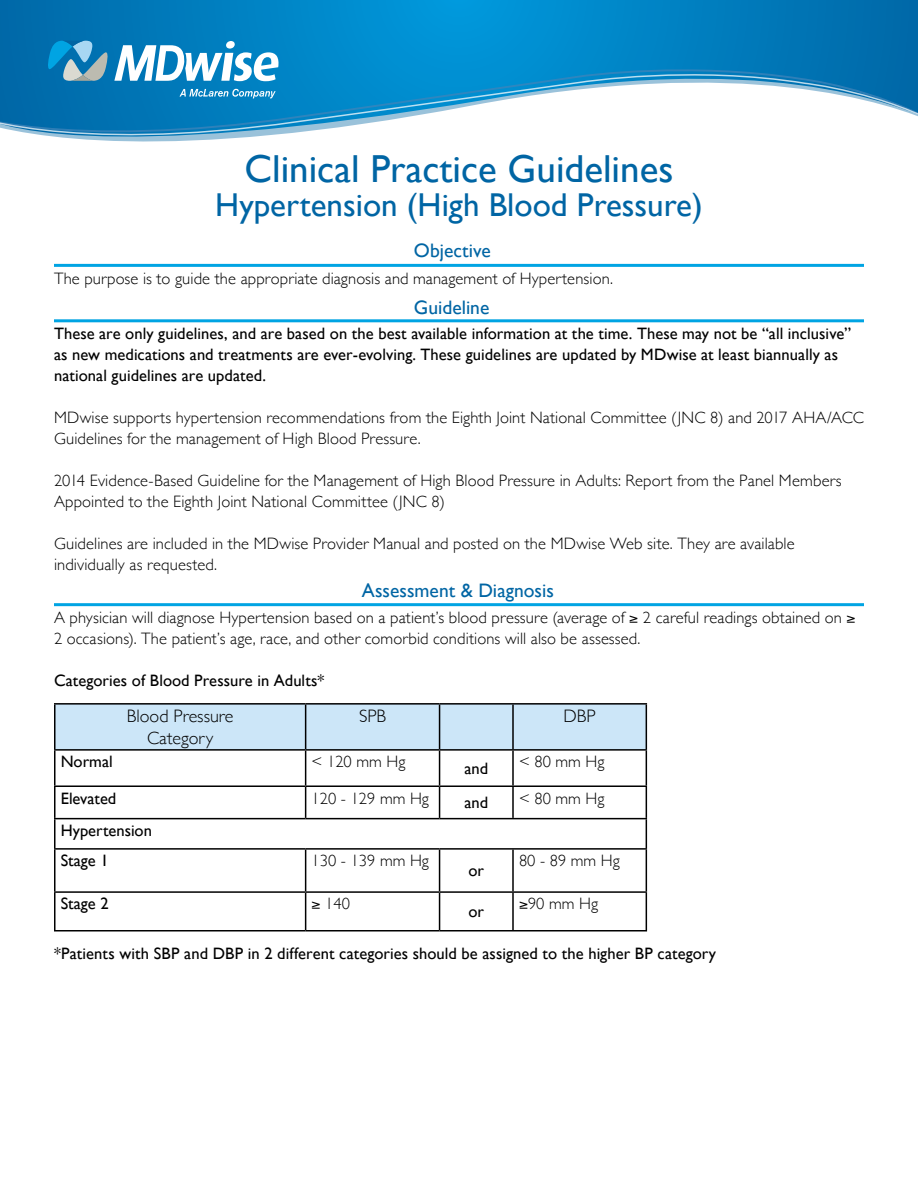
<style>
.page{position:relative;width:918px;height:1188px;background:#fff}
.page>*{position:absolute;margin:0;border:0;box-sizing:border-box;transform-origin:0 0}
.t1{font:39px "Gill Sans";color:#0065a4}
.t2{font:33px "Gill Sans";color:#0065a4}
.t3{font:19.5px "Gill Sans";color:#0065a4}
.t4{font:300 18px "Gill Sans";color:#000}
.t5{font:300 16.5px/21px "Gill Sans";letter-spacing:.005em;color:#000}
.t6{font:16.5px/21px "Gill Sans";letter-spacing:.005em;color:#000}
</style>
<div class="page">
<svg style="left:0;top:0;width:918px;height:142px"></svg>
<svg style="left:0;top:61px;width:918px;height:4px"></svg>
<svg style="left:0;top:65px;width:918px;height:72px"></svg>
<svg style="left:179px;top:89px;width:97px;height:9px"></svg>
<svg style="left:48px;top:41px;width:231px;height:40px"></svg>
<hr style="left:54px;top:264px;width:810px;height:3px;background:#00a4e3">
<hr style="left:54px;top:319px;width:810px;height:3px;background:#00a4e3">
<hr style="left:54px;top:603px;width:810px;height:3px;background:#00a4e3">
<div style="left:56px;top:705px;width:590px;height:44px;background:#cce6f8"></div>
<hr style="left:54px;top:703px;width:252px;height:2px;background:#000">
<hr style="left:54px;top:705px;width:2px;height:44px;background:#000">
<hr style="left:306px;top:703px;width:134px;height:2px;background:#000">
<hr style="left:305px;top:705px;width:1px;height:44px;background:#000">
<hr style="left:440px;top:703px;width:73px;height:2px;background:#000">
<hr style="left:439px;top:705px;width:1px;height:44px;background:#000">
<hr style="left:513px;top:703px;width:134px;height:2px;background:#000">
<hr style="left:512px;top:705px;width:2px;height:44px;background:#000">
<hr style="left:646px;top:705px;width:1px;height:44px;background:#000">
<hr style="left:54px;top:749px;width:252px;height:2px;background:#000">
<hr style="left:54px;top:751px;width:2px;height:34px;background:#000">
<hr style="left:306px;top:749px;width:134px;height:2px;background:#000">
<hr style="left:305px;top:751px;width:1px;height:34px;background:#000">
<hr style="left:440px;top:749px;width:73px;height:2px;background:#000">
<hr style="left:439px;top:751px;width:1px;height:34px;background:#000">
<hr style="left:513px;top:749px;width:134px;height:2px;background:#000">
<hr style="left:512px;top:751px;width:2px;height:34px;background:#000">
<hr style="left:646px;top:751px;width:1px;height:34px;background:#000">
<hr style="left:54px;top:785px;width:252px;height:2px;background:#000">
<hr style="left:54px;top:787px;width:2px;height:31px;background:#000">
<hr style="left:306px;top:785px;width:134px;height:2px;background:#000">
<hr style="left:305px;top:787px;width:1px;height:31px;background:#000">
<hr style="left:440px;top:785px;width:73px;height:2px;background:#000">
<hr style="left:439px;top:787px;width:1px;height:31px;background:#000">
<hr style="left:513px;top:785px;width:134px;height:2px;background:#000">
<hr style="left:512px;top:787px;width:2px;height:31px;background:#000">
<hr style="left:646px;top:787px;width:1px;height:31px;background:#000">
<hr style="left:54px;top:818px;width:252px;height:1px;background:#000">
<hr style="left:54px;top:819px;width:2px;height:29px;background:#000">
<hr style="left:306px;top:818px;width:134px;height:1px;background:#000">
<hr style="left:440px;top:818px;width:73px;height:1px;background:#000">
<hr style="left:513px;top:818px;width:134px;height:1px;background:#000">
<svg style="left:646px;top:819px;width:1px;height:29px"></svg>
<hr style="left:54px;top:848px;width:252px;height:2px;background:#000">
<hr style="left:54px;top:850px;width:2px;height:41px;background:#000">
<hr style="left:306px;top:848px;width:134px;height:2px;background:#000">
<hr style="left:305px;top:850px;width:1px;height:41px;background:#000">
<hr style="left:440px;top:848px;width:73px;height:2px;background:#000">
<hr style="left:439px;top:850px;width:1px;height:41px;background:#000">
<hr style="left:513px;top:848px;width:134px;height:2px;background:#000">
<hr style="left:512px;top:850px;width:2px;height:41px;background:#000">
<hr style="left:646px;top:850px;width:1px;height:41px;background:#000">
<hr style="left:54px;top:891px;width:252px;height:2px;background:#000">
<hr style="left:54px;top:893px;width:2px;height:37px;background:#000">
<hr style="left:306px;top:891px;width:134px;height:2px;background:#000">
<hr style="left:305px;top:893px;width:1px;height:37px;background:#000">
<hr style="left:440px;top:891px;width:73px;height:2px;background:#000">
<hr style="left:439px;top:893px;width:1px;height:37px;background:#000">
<hr style="left:513px;top:891px;width:134px;height:2px;background:#000">
<hr style="left:512px;top:893px;width:2px;height:37px;background:#000">
<hr style="left:646px;top:893px;width:1px;height:37px;background:#000">
<hr style="left:54px;top:930px;width:252px;height:2px;background:#000">
<hr style="left:306px;top:930px;width:134px;height:2px;background:#000">
<hr style="left:440px;top:930px;width:73px;height:2px;background:#000">
<hr style="left:513px;top:930px;width:134px;height:2px;background:#000">
<p class="t1" style="left:245px;top:146px;width:430px">Clinical Practice Guidelines</p>
<p class="t2" style="left:215px;top:186px;width:489px">Hypertension (High Blood Pressure)</p>
<p class="t3" style="left:414px;top:239px;width:78px">Objective</p>
<p class="t5" style="left:54px;top:268px;width:561px">The purpose is to guide the appropriate diagnosis and management of Hypertension.</p>
<p class="t3" style="left:414px;top:296px;width:77px">Guideline</p>
<p class="t6" style="left:54px;top:323px;width:799px">These are only guidelines, and are based on the best available information at the time. These may not be “all inclusive” as new medications and treatments are ever-evolving. These guidelines are updated by MDwise at least biannually as national guidelines are updated.</p>
<p class="t5" style="left:54px;top:407px;width:812px">MDwise supports hypertension recommendations from the Eighth Joint National Committee (JNC 8) and 2017 AHA/ACC<br>Guidelines for the management of High Blood Pressure.</p>
<p class="t5" style="left:54px;top:470px;width:789px">2014 Evidence-Based Guideline for the Management of High Blood Pressure in Adults: Report from the Panel Members<br>Appointed to the Eighth Joint National Committee (JNC 8)</p>
<p class="t5" style="left:54px;top:533px;width:742px">Guidelines are included in the MDwise Provider Manual and posted on the MDwise Web site. They are available individually as requested.</p>
<p class="t3" style="left:362px;top:579px;width:194px">Assessment &amp; Diagnosis</p>
<p class="t5" style="left:54px;top:606px;width:803px">A physician will diagnose Hypertension based on a patient’s blood pressure (average of ≥ 2 careful readings obtained on ≥<br>2 occasions). The patient’s age, race, and other comorbid conditions will also be assessed.</p>
<p class="t6" style="left:54px;top:670px;width:272px">Categories of Blood Pressure in Adults*</p>
<p class="t4" style="left:127px;top:702px;width:108px">Blood Pressure</p>
<p class="t4" style="left:147px;top:724px;width:68px">Category</p>
<p class="t4" style="left:359px;top:702px;width:29px">SPB</p>
<p class="t4" style="left:564px;top:702px;width:34px">DBP</p>
<p class="t6" style="left:61px;top:751px;width:53px">Normal</p>
<p class="t5" style="left:312px;top:751px;width:95px">&lt; 120 mm Hg</p>
<p class="t6" style="left:464px;top:758px;width:25px">and</p>
<p class="t5" style="left:519px;top:751px;width:87px">&lt; 80 mm Hg</p>
<p class="t6" style="left:61px;top:787px;width:57px">Elevated</p>
<p class="t5" style="left:312px;top:787px;width:119px">120 - 129 mm Hg</p>
<p class="t6" style="left:464px;top:792px;width:25px">and</p>
<p class="t5" style="left:519px;top:787px;width:87px">&lt; 80 mm Hg</p>
<p class="t6" style="left:61px;top:820px;width:93px">Hypertension</p>
<p class="t6" style="left:61px;top:850px;width:49px">Stage 1</p>
<p class="t5" style="left:312px;top:850px;width:119px">130 - 139 mm Hg</p>
<p class="t6" style="left:468px;top:860px;width:17px">or</p>
<p class="t5" style="left:519px;top:850px;width:102px">80 - 89 mm Hg</p>
<p class="t6" style="left:61px;top:893px;width:49px">Stage 2</p>
<p class="t5" style="left:312px;top:893px;width:40px">≥ 140</p>
<p class="t6" style="left:468px;top:901px;width:17px">or</p>
<p class="t5" style="left:519px;top:893px;width:81px">≥90 mm Hg</p>
<p class="t6" style="left:54px;top:943px;width:664px">*Patients with SBP and DBP in 2 different categories should be assigned to the higher BP category</p>
</div>
